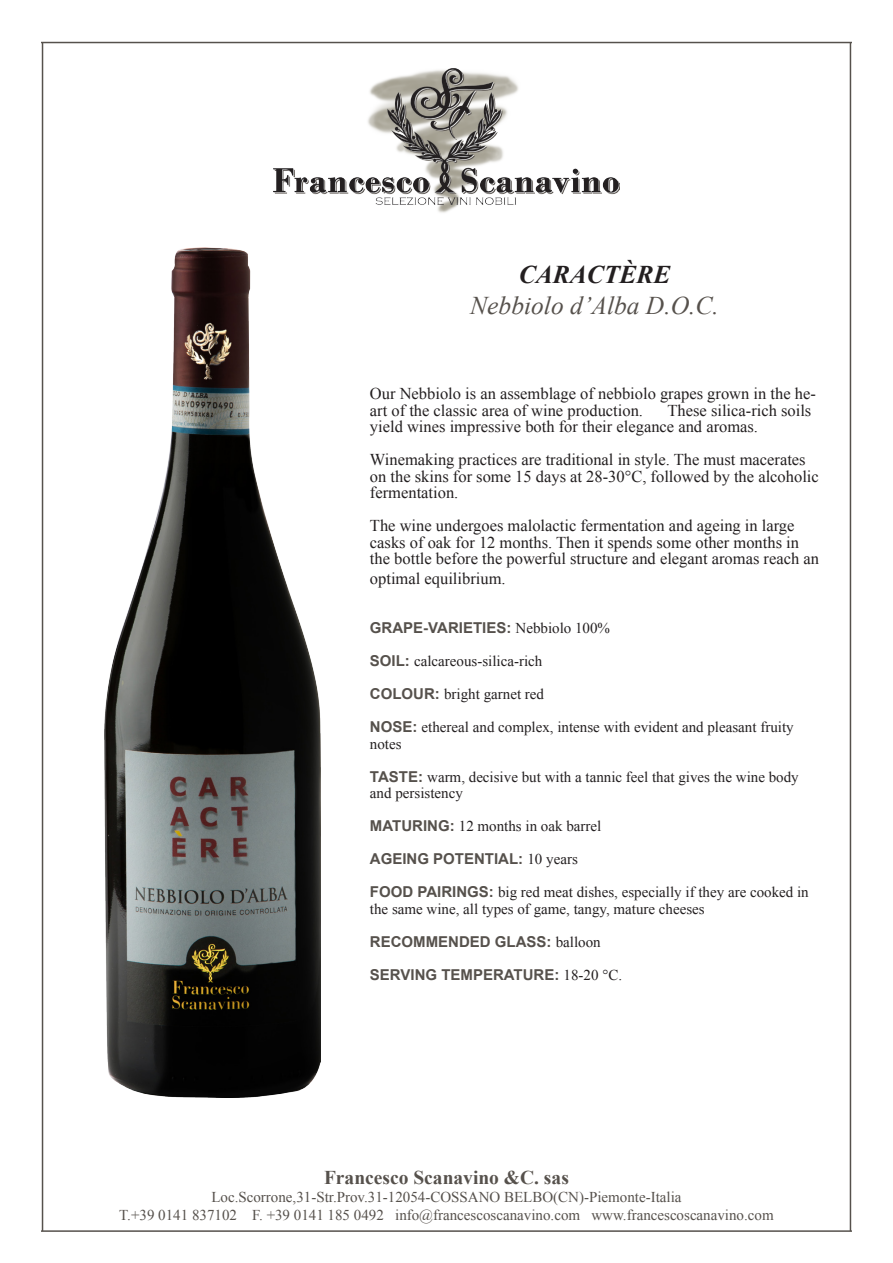
<style>
.page{position:relative;width:893px;height:1263px;background:#fff}
.page>*{position:absolute;margin:0;border:0;box-sizing:border-box;transform-origin:0 0}
.t1{font:italic 25.5px "Times New Roman";color:#56514c}
.t2{font:italic 700 25.5px "Times New Roman";color:#231f20}
.t3{font:700 19.5px "Times New Roman";color:#56514c}
.t4{font:16.5px/16.5px "Times New Roman";color:#231f20}
.t5{font:15px/16.5px "Times New Roman";color:#231f20}
.t6{font:15px "Times New Roman";color:#56514c}
.t7{font:700 15px "Arial";color:#56514c}
.s1{font-family:"Times New Roman";font-weight:400;color:#231f20}
.s2{font-family:"Arial";font-weight:700;color:#56514c}
</style>
<div class="page">
<hr style="left:41px;top:42px;width:811px;height:1px;background:#56514c">
<hr style="left:850px;top:43px;width:1px;height:1188px;background:#56514c">
<hr style="left:41px;top:1230px;width:811px;height:2px;background:#56514c">
<hr style="left:42px;top:43px;width:1px;height:1188px;background:#56514c">
<img style="left:274px;top:68px;width:345px;height:145px">
<img style="left:105px;top:247px;width:215px;height:851px">
<p class="t2" style="left:519px;top:257px;width:153px">CARACTÈRE</p>
<p class="t1" style="left:470px;top:288px;width:250px">Nebbiolo d’Alba D.O.C.</p>
<p class="t4" style="left:370px;top:385px;width:447px">Our Nebbiolo is an assemblage of nebbiolo grapes grown in the he&shy;art of the classic area of wine production.</p>
<p class="t4" style="left:370px;top:402px;width:443px;text-indent:298px">These silica-rich soils yield wines impressive both for their elegance and aromas.</p>
<p class="t4" style="left:370px;top:451px;width:450px">Winemaking practices are traditional in style. The must macerates on the skins for some 15 days at 28-30°C, followed by the alcoholic fermentation.</p>
<p class="t4" style="left:370px;top:517px;width:451px">The wine undergoes malolactic fermentation and ageing in large casks of oak for 12 months. Then it spends some other months in the bottle before the powerful structure and elegant aromas reach an</p>
<p class="t4" style="left:370px;top:570px;width:137px">optimal equilibrium.</p>
<p class="t7" style="left:370px;top:618px;width:242px">GRAPE-VARIETIES: <span class="s1">Nebbiolo 100%</span></p>
<p class="t5" style="left:370px;top:653px;width:174px"><span class="s2">SOIL:</span> calcareous-silica-rich</p>
<p class="t5" style="left:370px;top:686px;width:176px"><span class="s2">COLOUR:</span> bright garnet red</p>
<p class="t5" style="left:370px;top:719px;width:425px"><span class="s2">NOSE:</span> ethereal and complex, intense with evident and pleasant fruity notes</p>
<p class="t5" style="left:370px;top:768px;width:430px"><span class="s2">TASTE:</span> warm, decisive but with a tannic feel that gives the wine body and persistency</p>
<p class="t5" style="left:370px;top:818px;width:233px"><span class="s2">MATURING:</span> 12 months in oak barrel</p>
<p class="t7" style="left:370px;top:849px;width:209px">AGEING POTENTIAL: <span class="s1">10 years</span></p>
<p class="t5" style="left:370px;top:884px;width:440px"><span class="s2">FOOD PAIRINGS:</span> big red meat dishes, especially if they are cooked in the same wine, all types of game, tangy, mature cheeses</p>
<p class="t7" style="left:370px;top:932px;width:232px">RECOMMENDED GLASS: <span class="s1">balloon</span></p>
<p class="t7" style="left:370px;top:965px;width:254px">SERVING TEMPERATURE: <span class="s1">18-20 °C.</span></p>
<p class="t3" style="left:324px;top:1164px;width:246px">Francesco Scanavino &amp;C. sas</p>
<p class="t6" style="left:211px;top:1186px;width:472px">Loc.Scorrone,31-Str.Prov.31-12054-COSSANO BELBO(CN)-Piemonte-Italia</p>
<p class="t6" style="left:119px;top:1204px;width:656px">T.+39 0141 837102 F. +39 0141 185 0492 info@francescoscanavino.com www.francescoscanavino.com</p>
</div>
